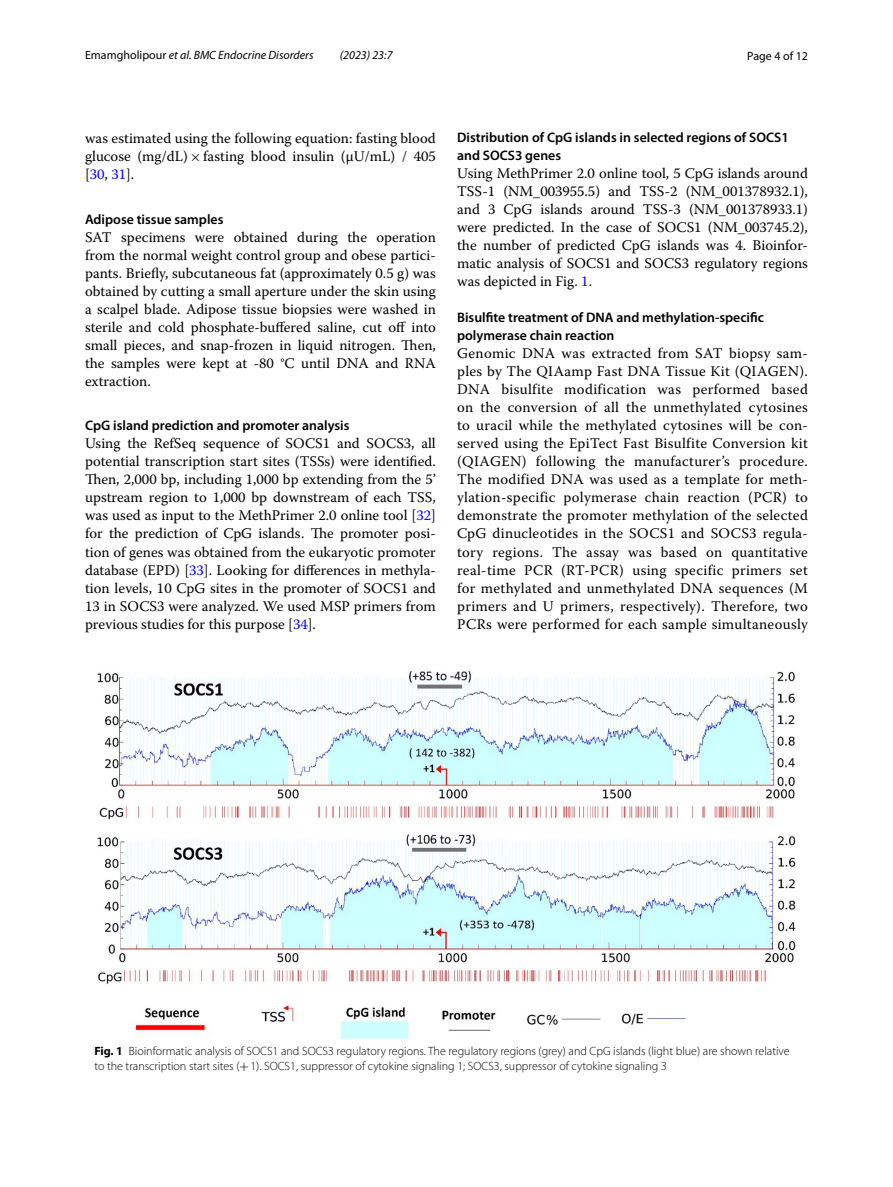
<style>
.page{position:relative;width:893px;height:1187px;background:#fff}
.page>*{position:absolute;margin:0;border:0;box-sizing:border-box;transform-origin:0 0}
.t1{font:14.7px/18px "Warnock Pro";color:#000;text-align:justify}
.t2{font:600 13.8px/18px "Myriad Pro";color:#000}
.t3{font:300 12px/15px "Myriad Pro";color:#000}
.t4{font:italic 12px "Myriad Pro";color:#000}
.t5{font:12px "Myriad Pro";color:#000}
.s1{font-style:normal}
.s2{font-family:"MTSY"}
.s3{color:#00f}
.s4{font-weight:700}
.s5{font-family:"MTSY";font-weight:400}
</style>
<div class="page">
<img style="left:97px;top:670px;width:699px;height:369px">
<p class="t4" style="left:85px;top:48px;width:230px"><span class="s1">Emamgholipour</span> et al. BMC Endocrine Disorders</p>
<p class="t4" style="left:340px;top:48px;width:54px">(2023) 23:7</p>
<p class="t5" style="left:747px;top:48px;width:62px">Page 4 of 12</p>
<p class="t1" style="left:85px;top:128px;width:352px">was estimated using the following equation: fasting blood glucose (mg/dL)<span class="s2">×</span>fasting blood insulin (μU/mL) / 405 [<span class="s3">30</span>, <span class="s3">31</span>].</p>
<p class="t2" style="left:85px;top:209px;width:140px">Adipose tissue samples</p>
<p class="t1" style="left:85px;top:227px;width:352px">SAT specimens were obtained during the operation from the normal weight control group and obese partici&shy;pants. Briefly, subcutaneous fat (approximately 0.5 g) was obtained by cutting a small aperture under the skin using a scalpel blade. Adipose tissue biopsies were washed in sterile and cold phosphate-buffered saline, cut off into small pieces, and snap-frozen in liquid nitrogen. Then, the samples were kept at -80 °C until DNA and RNA extraction.</p>
<p class="t2" style="left:85px;top:416px;width:266px">CpG island prediction and promoter analysis</p>
<p class="t1" style="left:85px;top:434px;width:352px">Using the RefSeq sequence of SOCS1 and SOCS3, all potential transcription start sites (TSSs) were identified.<br>Then, 2,000 bp, including 1,000 bp extending from the 5’ upstream region to 1,000 bp downstream of each TSS, was used as input to the MethPrimer 2.0 online tool [<span class="s3">32</span>] for the prediction of CpG islands. The promoter posi&shy;tion of genes was obtained from the eukaryotic promoter database (EPD) [<span class="s3">33</span>]. Looking for differences in methyla&shy;tion levels, 10 CpG sites in the promoter of SOCS1 and 13 in SOCS3 were analyzed. We used MSP primers from previous studies for this purpose [<span class="s3">34</span>].</p>
<p class="t2" style="left:457px;top:128px;width:333px">Distribution of CpG islands in selected regions of SOCS1 and SOCS3 genes</p>
<p class="t1" style="left:457px;top:164px;width:352px">Using MethPrimer 2.0 online tool, 5 CpG islands around TSS-1 (NM_003955.5) and TSS-2 (NM_001378932.1), and 3 CpG islands around TSS-3 (NM_001378933.1) were predicted. In the case of SOCS1 (NM_003745.2), the number of predicted CpG islands was 4. Bioinfor&shy;matic analysis of SOCS1 and SOCS3 regulatory regions was depicted in Fig. <span class="s3">1</span>.</p>
<p class="t2" style="left:457px;top:308px;width:308px">Bisulfite treatment of DNA and methylation‑specific polymerase chain reaction</p>
<p class="t1" style="left:457px;top:344px;width:352px">Genomic DNA was extracted from SAT biopsy sam&shy;ples by The QIAamp Fast DNA Tissue Kit (QIAGEN).<br>DNA bisulfite modification was performed based on the conversion of all the unmethylated cytosines to uracil while the methylated cytosines will be con&shy;served using the EpiTect Fast Bisulfite Conversion kit (QIAGEN) following the manufacturer’s procedure.<br>The modified DNA was used as a template for meth&shy;ylation-specific polymerase chain reaction (PCR) to demonstrate the promoter methylation of the selected CpG dinucleotides in the SOCS1 and SOCS3 regula&shy;tory regions. The assay was based on quantitative real-time PCR (RT-PCR) using specific primers set for methylated and unmethylated DNA sequences (M primers and U primers, respectively). Therefore, two PCRs were performed for each sample simultaneously</p>
<p class="t3" style="left:94px;top:1043px;width:697px"><span class="s4">Fig. 1</span> Bioinformatic analysis of SOCS1 and SOCS3 regulatory regions. The regulatory regions (grey) and CpG islands (light blue) are shown relative to the transcription start sites (<span class="s5">+</span>1). SOCS1, suppressor of cytokine signaling 1; SOCS3, suppressor of cytokine signaling 3</p>
</div>
